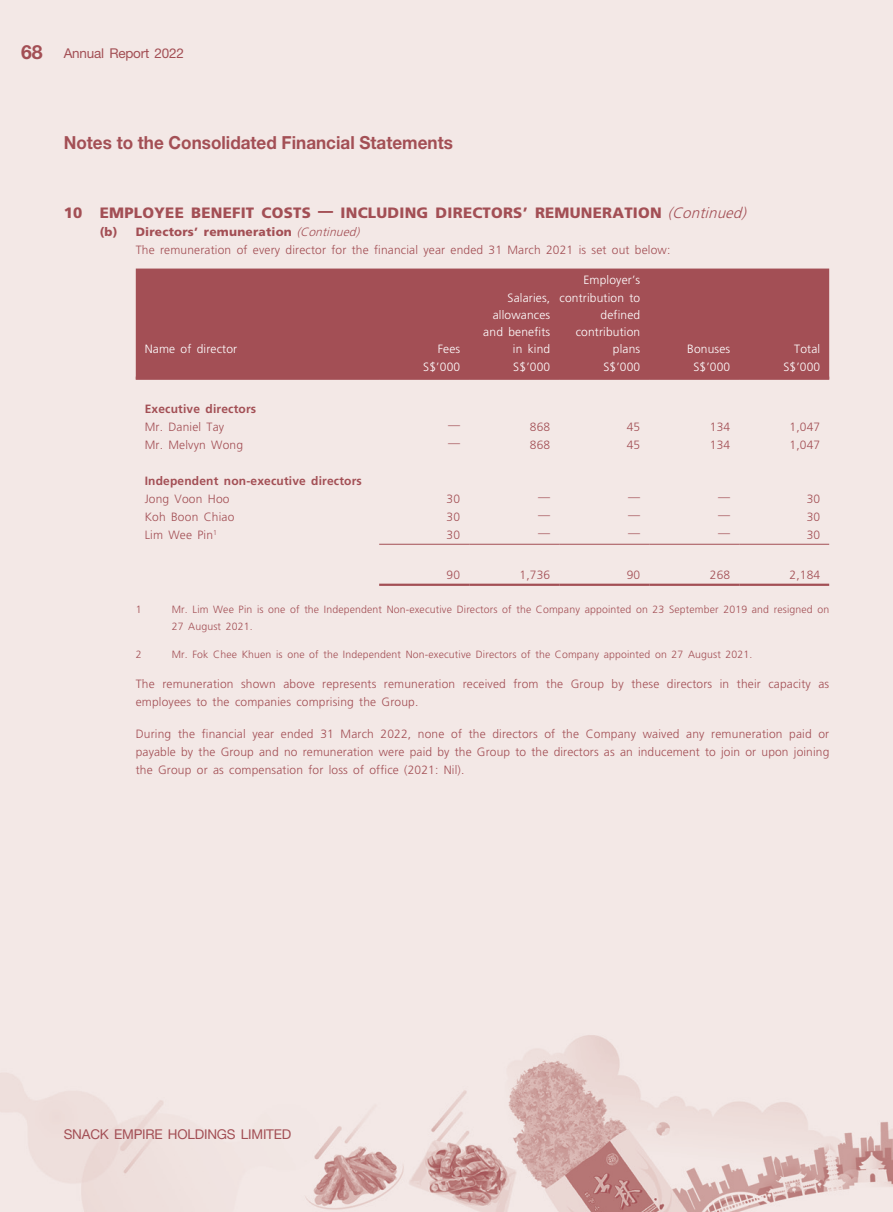
<style>
.page{position:relative;width:893px;height:1212px;background:#f3e8e6}
.page>*{position:absolute;margin:0;border:0;box-sizing:border-box;transform-origin:0 0}
.t1{font:700 18px "Helvetica Neue LT Std";color:#a34f55;scale:.95 1}
._03_H1{font:900 15px "Frutiger LT Std";letter-spacing:.015em;color:#a34f55}
.t2{font:13.5px "Helvetica Neue LT Std";letter-spacing:-.015em;color:#a34f55}
._13_____P4{font:300 12px/18px "Frutiger LT Std";letter-spacing:.015em;color:#a34f55}
._01_Body_Text{font:300 12px/17.2px "Frutiger LT Std";letter-spacing:.015em;color:#fff;text-align:right}
._01_Body_Text-2{font:300 12px "Frutiger LT Std";letter-spacing:.015em;color:#a34f55}
._15_Table_Stub{font:300 12px "Frutiger LT Std";letter-spacing:.015em;color:#a34f55}
._15_Table_Stub-2{font:700 12px "Frutiger LT Std";letter-spacing:.015em;color:#a34f55}
._04___H2{font:900 12px "Frutiger LT Std";letter-spacing:.015em;color:#a34f55}
._15_Table_Stub-3{font:300 12px "Frutiger LT Std";letter-spacing:.015em;color:#fff}
._23_______IN4__Note{font:300 10.5px/16.5px "Frutiger LT Std";letter-spacing:.015em;color:#a34f55}
.s1{font-weight:700;font-size:19.5px}
.s2{font-weight:300;font-style:italic}
</style>
<div class="page">
<div style="left:136px;top:269px;width:693px;height:108px;background:#a34f55"></div>
<hr style="left:136px;top:377px;width:243px;height:3px;background:#a34f55">
<hr style="left:379px;top:377px;width:90px;height:3px;background:#a34f55">
<hr style="left:469px;top:377px;width:90px;height:3px;background:#a34f55">
<hr style="left:559px;top:377px;width:90px;height:3px;background:#a34f55">
<hr style="left:649px;top:377px;width:90px;height:3px;background:#a34f55">
<hr style="left:739px;top:377px;width:90px;height:3px;background:#a34f55">
<hr style="left:379px;top:544px;width:90px;height:1px;background:#a34f55">
<hr style="left:469px;top:544px;width:90px;height:1px;background:#a34f55">
<hr style="left:559px;top:544px;width:90px;height:1px;background:#a34f55">
<hr style="left:649px;top:544px;width:90px;height:1px;background:#a34f55">
<hr style="left:739px;top:544px;width:90px;height:1px;background:#a34f55">
<hr style="left:379px;top:584px;width:90px;height:2px;background:#a34f55">
<hr style="left:469px;top:584px;width:90px;height:2px;background:#a34f55">
<hr style="left:559px;top:584px;width:90px;height:2px;background:#a34f55">
<hr style="left:649px;top:584px;width:90px;height:2px;background:#a34f55">
<hr style="left:739px;top:584px;width:90px;height:2px;background:#a34f55">
<p class="t2" style="left:21px;top:45px;width:164px"><span class="s1">68</span> Annual Report 2022</p>
<h1 class="t1" style="left:64px;top:131px;width:411px">Notes to the Consolidated Financial Statements</h1>
<p class="_03_H1" style="left:64px;top:203px;width:688px">10 EMPLOYEE BENEFIT COSTS — INCLUDING DIRECTORS’ REMUNERATION <span class="s2">(Continued)</span></p>
<p class="_04___H2" style="left:100px;top:224px;width:264px">(b) Directors’ remuneration <span class="s2">(Continued)</span></p>
<p class="_13_____P4" style="left:136px;top:241px;width:536px">The remuneration of every director for the financial year ended 31 March 2021 is set out below:</p>
<p class="_15_Table_Stub-3" style="left:145px;top:342px;width:94px">Name of director</p>
<p class="_01_Body_Text" style="left:438px;top:341px;width:24px">Fees</p>
<p class="_01_Body_Text" style="left:483px;top:289px;width:68px">Salaries, allowances and benefits in kind</p>
<p class="_01_Body_Text" style="left:559px;top:272px;width:82px">Employer’s contribution to defined contribution plans</p>
<p class="_01_Body_Text" style="left:687px;top:341px;width:45px">Bonuses</p>
<p class="_01_Body_Text" style="left:794px;top:341px;width:28px">Total</p>
<p class="_01_Body_Text" style="left:423px;top:358px;width:38px">S$’000</p>
<p class="_01_Body_Text" style="left:513px;top:358px;width:38px">S$’000</p>
<p class="_01_Body_Text" style="left:603px;top:358px;width:38px">S$’000</p>
<p class="_01_Body_Text" style="left:693px;top:358px;width:38px">S$’000</p>
<p class="_01_Body_Text" style="left:783px;top:358px;width:38px">S$’000</p>
<p class="_15_Table_Stub-2" style="left:145px;top:401px;width:113px">Executive directors</p>
<p class="_15_Table_Stub" style="left:145px;top:420px;width:81px">Mr. Daniel Tay</p>
<p class="_01_Body_Text-2" style="left:448px;top:418px;width:13px">—</p>
<p class="_01_Body_Text-2" style="left:530px;top:420px;width:22px">868</p>
<p class="_01_Body_Text-2" style="left:627px;top:420px;width:15px">45</p>
<p class="_01_Body_Text-2" style="left:710px;top:420px;width:22px">134</p>
<p class="_01_Body_Text-2" style="left:789px;top:420px;width:32px">1,047</p>
<p class="_15_Table_Stub" style="left:145px;top:438px;width:100px">Mr. Melvyn Wong</p>
<p class="_01_Body_Text-2" style="left:448px;top:436px;width:13px">—</p>
<p class="_01_Body_Text-2" style="left:530px;top:438px;width:22px">868</p>
<p class="_01_Body_Text-2" style="left:627px;top:438px;width:15px">45</p>
<p class="_01_Body_Text-2" style="left:710px;top:438px;width:22px">134</p>
<p class="_01_Body_Text-2" style="left:789px;top:438px;width:32px">1,047</p>
<p class="_15_Table_Stub-2" style="left:145px;top:473px;width:219px">Independent non-executive directors</p>
<p class="_15_Table_Stub" style="left:145px;top:492px;width:86px">Jong Voon Hoo</p>
<p class="_01_Body_Text-2" style="left:447px;top:492px;width:15px">30</p>
<p class="_01_Body_Text-2" style="left:538px;top:490px;width:13px">—</p>
<p class="_01_Body_Text-2" style="left:628px;top:490px;width:13px">—</p>
<p class="_01_Body_Text-2" style="left:718px;top:490px;width:13px">—</p>
<p class="_01_Body_Text-2" style="left:807px;top:492px;width:15px">30</p>
<p class="_15_Table_Stub" style="left:145px;top:510px;width:91px">Koh Boon Chiao</p>
<p class="_01_Body_Text-2" style="left:447px;top:510px;width:15px">30</p>
<p class="_01_Body_Text-2" style="left:538px;top:508px;width:13px">—</p>
<p class="_01_Body_Text-2" style="left:628px;top:508px;width:13px">—</p>
<p class="_01_Body_Text-2" style="left:718px;top:508px;width:13px">—</p>
<p class="_01_Body_Text-2" style="left:807px;top:510px;width:15px">30</p>
<p class="_15_Table_Stub" style="left:145px;top:528px;width:74px">Lim Wee Pin<sup>1</sup></p>
<p class="_01_Body_Text-2" style="left:447px;top:528px;width:15px">30</p>
<p class="_01_Body_Text-2" style="left:538px;top:526px;width:13px">—</p>
<p class="_01_Body_Text-2" style="left:628px;top:526px;width:13px">—</p>
<p class="_01_Body_Text-2" style="left:718px;top:526px;width:13px">—</p>
<p class="_01_Body_Text-2" style="left:807px;top:528px;width:15px">30</p>
<p class="_01_Body_Text-2" style="left:447px;top:568px;width:15px">90</p>
<p class="_01_Body_Text-2" style="left:519px;top:568px;width:32px">1,736</p>
<p class="_01_Body_Text-2" style="left:627px;top:568px;width:15px">90</p>
<p class="_01_Body_Text-2" style="left:710px;top:568px;width:22px">268</p>
<p class="_01_Body_Text-2" style="left:789px;top:568px;width:32px">2,184</p>
<p class="_23_______IN4__Note" style="left:136px;top:601px;width:7px">1</p>
<p class="_23_______IN4__Note" style="left:172px;top:601px;width:659px">Mr. Lim Wee Pin is one of the Independent Non-executive Directors of the Company appointed on 23 September 2019 and resigned on<br>27 August 2021.</p>
<p class="_23_______IN4__Note" style="left:136px;top:646px;width:7px">2</p>
<p class="_23_______IN4__Note" style="left:172px;top:646px;width:582px">Mr. Fok Chee Khuen is one of the Independent Non-executive Directors of the Company appointed on 27 August 2021.</p>
<p class="_13_____P4" style="left:136px;top:675px;width:695px">The remuneration shown above represents remuneration received from the Group by these directors in their capacity as employees to the companies comprising the Group.</p>
<p class="_13_____P4" style="left:136px;top:725px;width:695px;text-align:justify">During the financial year ended 31 March 2022, none of the directors of the Company waived any remuneration paid or payable by the Group and no remuneration were paid by the Group to the directors as an inducement to join or upon joining the Group or as compensation for loss of office (2021: Nil).</p>
<p class="t2" style="left:64px;top:1126px;width:229px">SNACK EMPIRE HOLDINGS LIMITED</p>
</div>
